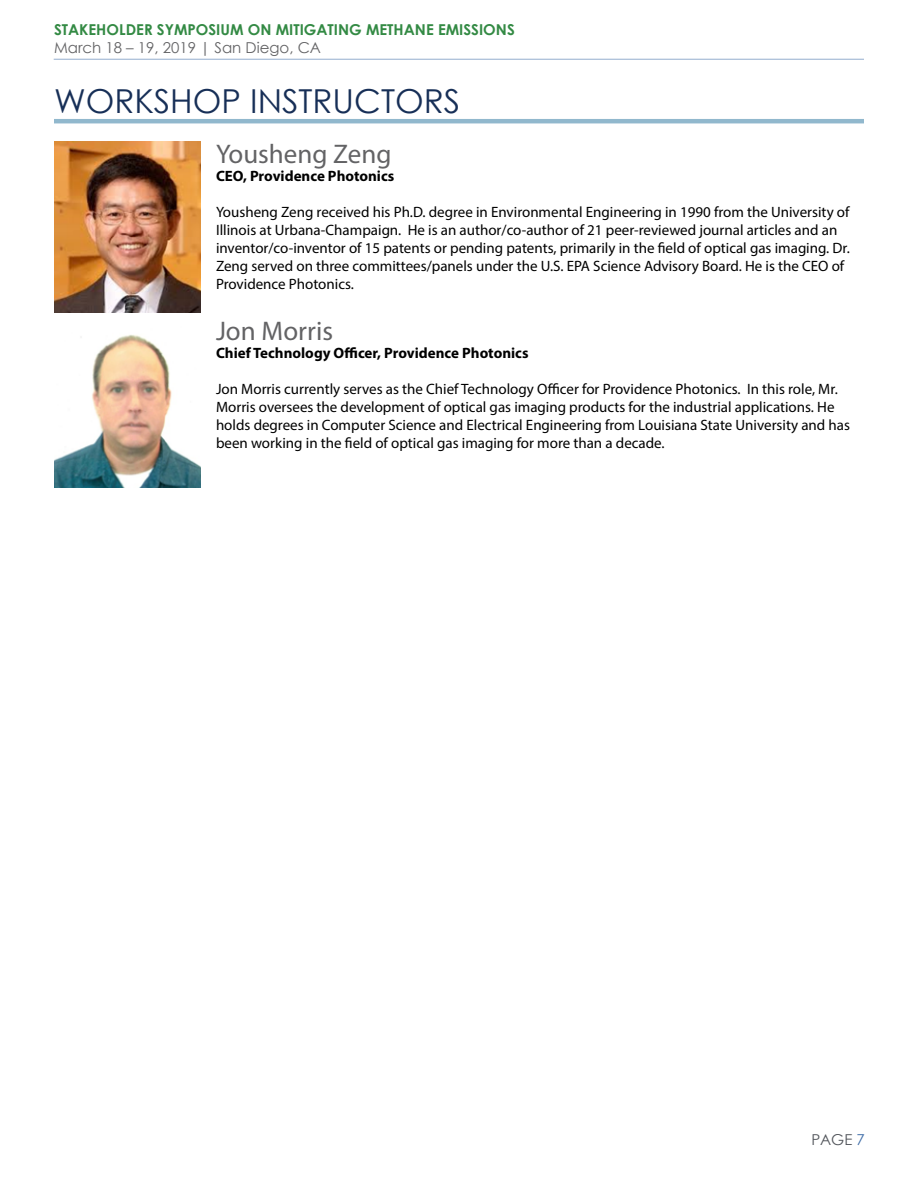
<style>
.page{position:relative;width:918px;height:1188px;background:#fff}
.page>*{position:absolute;margin:0;border:0;box-sizing:border-box;transform-origin:0 0}
.t1{font:33px "Century Gothic";color:#172f57}
.t2{font:27px "Myriad Pro";color:#636365}
.t3{font:15px/18px "Myriad Pro";color:#000}
.t4{font:700 15px "Myriad Pro";color:#000}
.t5{font:700 15px "Century Gothic";color:#338a44}
.t6{font:15px "Century Gothic";color:#636365}
.t7{font:15px "Century Gothic";color:#52555b}
.s1{color:#3d6ba7}
</style>
<div class="page">
<hr style="left:54px;top:59px;width:810px;height:1px;background:#3d6ba7">
<hr style="left:54px;top:119px;width:810px;height:4px;background:#91b8cd">
<img style="left:54px;top:142px;width:147px;height:171px">
<img style="left:54px;top:335px;width:147px;height:152px">
<p class="t5" style="left:54px;top:19px;width:462px">STAKEHOLDER SYMPOSIUM ON MITIGATING METHANE EMISSIONS</p>
<p class="t6" style="left:54px;top:37px;width:268px">March 18 – 19, 2019 | San Diego, CA</p>
<h1 class="t1" style="left:54px;top:78px;width:408px">WORKSHOP INSTRUCTORS</h1>
<h2 class="t2" style="left:216px;top:138px;width:177px">Yousheng Zeng</h2>
<p class="t4" style="left:216px;top:167px;width:180px">CEO, Providence Photonics</p>
<p class="t3" style="left:216px;top:203px;width:635px">Yousheng Zeng received his Ph.D. degree in Environmental Engineering in 1990 from the University of Illinois at Urbana-Champaign. He is an author/co-author of 21 peer-reviewed journal articles and an inventor/co-inventor of 15 patents or pending patents, primarily in the field of optical gas imaging. Dr.<br>Zeng served on three committees/panels under the U.S. EPA Science Advisory Board. He is the CEO of Providence Photonics.</p>
<h2 class="t2" style="left:216px;top:314px;width:119px">Jon Morris</h2>
<p class="t4" style="left:216px;top:343px;width:314px">Chief Technology Officer, Providence Photonics</p>
<p class="t3" style="left:216px;top:379px;width:636px">Jon Morris currently serves as the Chief Technology Officer for Providence Photonics. In this role, Mr.<br>Morris oversees the development of optical gas imaging products for the industrial applications. He holds degrees in Computer Science and Electrical Engineering from Louisiana State University and has been working in the field of optical gas imaging for more than a decade.</p>
<p class="t7" style="left:811px;top:1129px;width:55px">PAGE <span class="s1">7</span></p>
</div>
